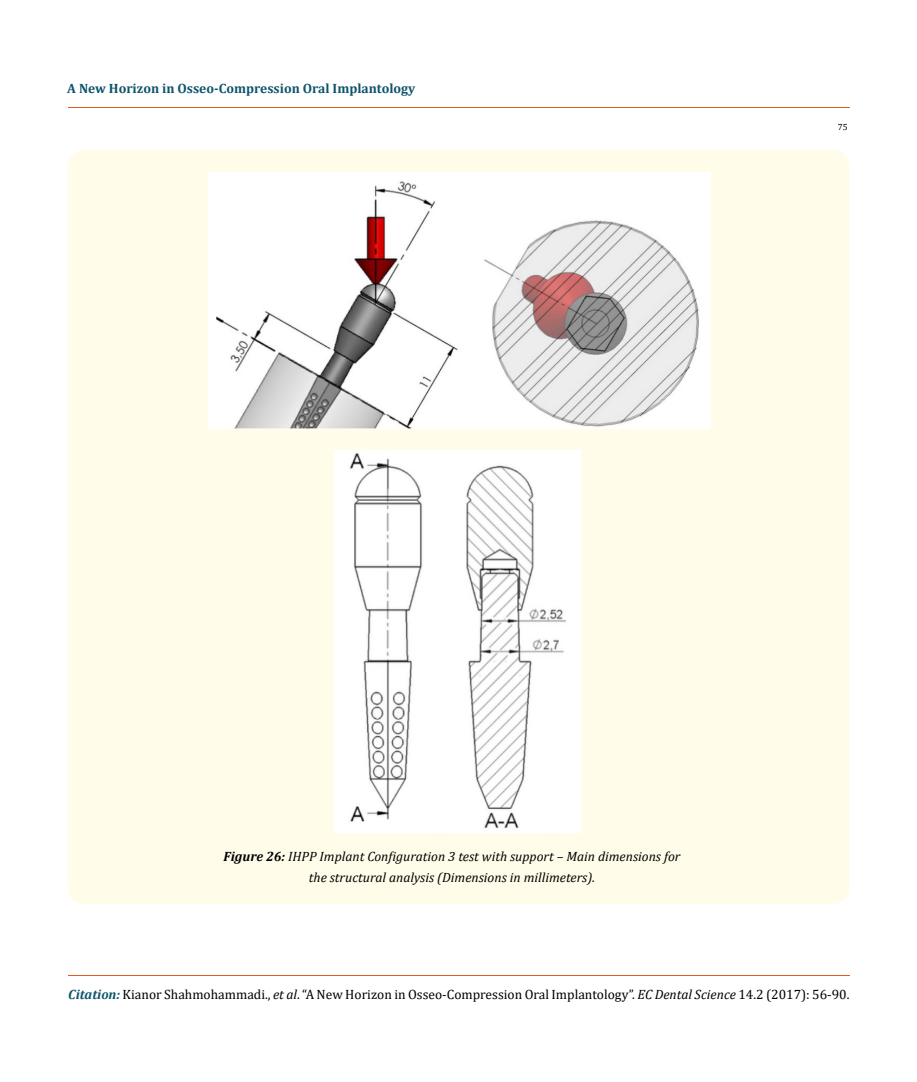
<style>
.page{position:relative;width:917px;height:1082px;background:#fff}
.page>*{position:absolute;margin:0;border:0;box-sizing:border-box;transform-origin:0 0}
.t1{font:13.5px "Cambria";color:#000}
.t2{font:italic 13.5px/21px "Cambria";color:#000;text-align:center}
.t3{font:700 13.5px "Cambria";color:#0e546a}
.t4{font:9px "Cambria";color:#000}
.s1{font-weight:700}
.s2{font-weight:700;font-style:italic;color:#0e546a}
.s3{font-style:italic}
</style>
<div class="page">
<hr style="left:68px;top:108px;width:781px;height:1px;background:#e05d1a">
<hr style="left:68px;top:975px;width:781px;height:1px;background:#e05d1a">
<div style="left:68px;top:150px;width:781px;height:754px;background:#fffde9;border-radius:18px"></div>
<img style="left:208px;top:172px;width:502px;height:257px">
<img style="left:334px;top:450px;width:246px;height:382px">
<p class="t3" style="left:67px;top:79px;width:350px">A New Horizon in Osseo-Compression Oral Implantology</p>
<p class="t4" style="left:837px;top:122px;width:11px">75</p>
<p class="t2" style="left:223px;top:845px;width:458px"><span class="s1">Figure 26:</span> IHPP Implant Configuration 3 test with support – Main dimensions for the structural analysis (Dimensions in millimeters).</p>
<p class="t1" style="left:68px;top:986px;width:782px"><span class="s2">Citation:</span> Kianor Shahmohammadi., <span class="s3">et al</span>. “A New Horizon in Osseo-Compression Oral Implantology”. <span class="s3">EC Dental Science</span> 14.2 (2017): 56-90.</p>
</div>
